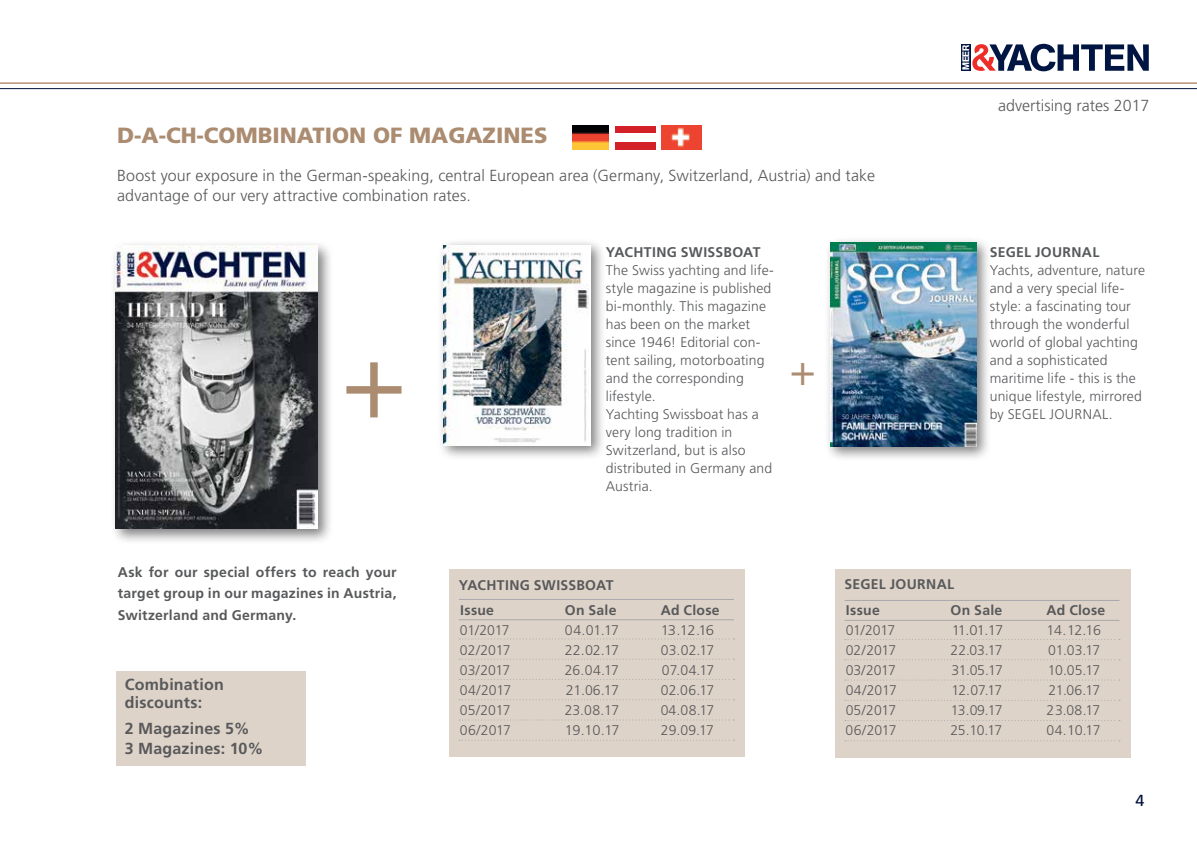
<style>
.page{position:relative;width:1197px;height:851px;background:#fff}
.page>*{position:absolute;margin:0;border:0;box-sizing:border-box;transform-origin:0 0}
.t1{font:300 108.6px "Frutiger";color:#ab8c71}
.t2{font:300 43.2px "Frutiger";color:#ab8c71}
.t3{font:900 22px "Frutiger";color:#ab8c71}
.t4{font:300 16px/20px "Frutiger";letter-spacing:.005em;color:#58595b}
.t5{font:700 16px/18px "Frutiger";letter-spacing:.015em;color:#58595b}
.t6{font:16px "Frutiger";color:#00113d}
.t7{font:300 14px/18px "Frutiger";letter-spacing:.01em;color:#58595b}
.t8{font:700 14px/21.6px "Frutiger";letter-spacing:.02em;color:#58595b;text-align:justify}
.t9{font:300 14px "Frutiger";letter-spacing:.01em;color:#58595b;scale:1.06 1}
.t10{font:300 14px "Frutiger";letter-spacing:.01em;color:#58595b;scale:1.04 1}
.t11{font:300 14px "Frutiger";letter-spacing:.01em;color:#58595b;scale:1.05 1}
.t12{font:500 9.4px "AG Book Pro";color:#fff}
</style>
<div class="page">
<hr style="left:0;top:82px;width:1196px;height:2px;background:#b59475">
<hr style="left:0;top:88px;width:1196px;height:1px;background:#00113d">
<svg style="left:972px;top:44px;width:176px;height:27px"></svg>
<div style="left:961px;top:44px;width:9px;height:27px;background:#001541"></div>
<div style="left:437px;top:238px;width:169px;height:223px;background:#000;opacity:.5"></div>
<img style="left:444px;top:245px;width:144px;height:200px">
<div style="left:823px;top:236px;width:168px;height:226px;background:#000;opacity:.5"></div>
<img style="left:830px;top:243px;width:146px;height:204px">
<div style="left:110px;top:240px;width:224px;height:305px;background:#000;opacity:.5"></div>
<img style="left:116px;top:245px;width:201px;height:283px">
<div style="left:116px;top:671px;width:189px;height:94px;background:#ded3c8"></div>
<img style="left:572px;top:126px;width:36px;height:23px">
<img style="left:661px;top:126px;width:40px;height:23px">
<div style="left:615px;top:126px;width:40px;height:23px;background:#d42128"></div>
<div style="left:613px;top:134px;width:46px;height:8px;background:#fff"></div>
<div style="left:449px;top:569px;width:295px;height:187px;background:#ded3c8"></div>
<hr style="left:459px;top:619px;width:274px;height:1px;background:#a7a9ac">
<hr style="left:459px;top:599px;width:274px;height:1px;background:#a7a9ac">
<svg style="left:459px;top:638px;width:275px;height:1px"></svg>
<svg style="left:459px;top:679px;width:275px;height:1px"></svg>
<svg style="left:459px;top:699px;width:275px;height:1px"></svg>
<svg style="left:459px;top:719px;width:275px;height:1px"></svg>
<div style="left:834px;top:568px;width:295px;height:189px;background:#ded3c8"></div>
<hr style="left:844px;top:619px;width:275px;height:1px;background:#a7a9ac">
<hr style="left:844px;top:600px;width:275px;height:1px;background:#a7a9ac">
<svg style="left:844px;top:639px;width:275px;height:1px"></svg>
<svg style="left:845px;top:679px;width:270px;height:1px"></svg>
<svg style="left:844px;top:659px;width:275px;height:1px"></svg>
<svg style="left:844px;top:720px;width:275px;height:1px"></svg>
<svg style="left:844px;top:740px;width:275px;height:1px"></svg>
<h3 class="t3" style="left:117px;top:122px;width:432px">D-A-CH-COMBINATION OF MAGAZINES</h3>
<p class="t4" style="left:117px;top:166px;width:759px">Boost your exposure in the German-speaking, central European area (Germany, Switzerland, Austria) and take advantage of our very attractive combination rates.</p>
<h1 class="t1" style="left:341px;top:318px;width:67px">+</h1>
<p class="t8" style="left:605px;top:241px;width:156px">YACHTING SWISSBOAT</p>
<p class="t7" style="left:605px;top:261px;width:170px">The Swiss yachting and life&shy;style magazine is published bi-monthly. This magazine has been on the market since 1946! Editorial con&shy;tent sailing, motorboating and the corresponding lifestyle.<br>Yachting Swissboat has a very long tradition in<br>Switzerland, but is also distributed in Germany and<br>Austria.</p>
<h2 class="t2" style="left:789px;top:345px;width:27px">+</h2>
<p class="t12" style="left:959px;top:70px;width:26px;rotate:-90deg">MEER</p>
<p class="t4" style="left:998px;top:95px;width:153px">advertising rates 2017</p>
<p class="t8" style="left:989px;top:241px;width:111px">SEGEL JOURNAL</p>
<p class="t7" style="left:989px;top:261px;width:157px">Yachts, adventure, nature and a very special life&shy;style: a fascinating tour through the wonderful world of global yachting and a sophisticated maritime life - this is the unique lifestyle, mirrored</p>
<p class="t7" style="left:989px;top:405px;width:124px">by SEGEL JOURNAL.</p>
<p class="t8" style="left:118px;top:560px;width:280px">Ask for our special offers to reach your target group in our magazines in Austria, Switzerland and Germany.</p>
<p class="t5" style="left:125px;top:675px;width:100px">Combination discounts:</p>
<p class="t5" style="left:125px;top:718px;width:140px;line-height:20px">2 Magazines 5%<br>3 Magazines: 10%</p>
<p class="t8" style="left:458px;top:574px;width:156px">YACHTING SWISSBOAT</p>
<p class="t8" style="left:460px;top:598px;width:35px">Issue</p>
<p class="t8" style="left:564px;top:598px;width:53px">On Sale</p>
<p class="t8" style="left:660px;top:598px;width:60px">Ad Close</p>
<p class="t7" style="left:460px;top:620px;width:51px">01/2017</p>
<p class="t7" style="left:564px;top:620px;width:56px">04.01.17</p>
<p class="t9" style="left:660px;top:621px;width:52px">13.12.16</p>
<p class="t7" style="left:460px;top:640px;width:52px">02/2017</p>
<p class="t7" style="left:564px;top:640px;width:56px">22.02.17</p>
<p class="t7" style="left:660px;top:640px;width:55px">03.02.17</p>
<p class="t7" style="left:460px;top:660px;width:52px">03/2017</p>
<p class="t7" style="left:564px;top:660px;width:55px">26.04.17</p>
<p class="t7" style="left:661px;top:660px;width:54px">07.04.17</p>
<p class="t7" style="left:460px;top:680px;width:53px">04/2017</p>
<p class="t7" style="left:566px;top:680px;width:55px">21.06.17</p>
<p class="t7" style="left:660px;top:680px;width:55px">02.06.17</p>
<p class="t7" style="left:460px;top:700px;width:52px">05/2017</p>
<p class="t7" style="left:564px;top:700px;width:56px">23.08.17</p>
<p class="t7" style="left:660px;top:700px;width:55px">04.08.17</p>
<p class="t7" style="left:460px;top:720px;width:53px">06/2017</p>
<p class="t10" style="left:564px;top:721px;width:54px">19.10.17</p>
<p class="t7" style="left:660px;top:720px;width:55px">29.09.17</p>
<p class="t8" style="left:844px;top:573px;width:111px">SEGEL JOURNAL</p>
<p class="t8" style="left:845px;top:599px;width:35px">Issue</p>
<p class="t8" style="left:950px;top:599px;width:53px">On Sale</p>
<p class="t8" style="left:1046px;top:599px;width:60px">Ad Close</p>
<p class="t7" style="left:845px;top:621px;width:51px">01/2017</p>
<p class="t11" style="left:951px;top:622px;width:51px">11.01.17</p>
<p class="t7" style="left:1046px;top:621px;width:56px">14.12.16</p>
<p class="t7" style="left:845px;top:641px;width:52px">02/2017</p>
<p class="t7" style="left:950px;top:641px;width:54px">22.03.17</p>
<p class="t7" style="left:1048px;top:641px;width:54px">01.03.17</p>
<p class="t7" style="left:845px;top:661px;width:52px">03/2017</p>
<p class="t7" style="left:951px;top:661px;width:53px">31.05.17</p>
<p class="t7" style="left:1047px;top:661px;width:54px">10.05.17</p>
<p class="t7" style="left:845px;top:681px;width:53px">04/2017</p>
<p class="t7" style="left:951px;top:681px;width:53px">12.07.17</p>
<p class="t7" style="left:1048px;top:681px;width:53px">21.06.17</p>
<p class="t7" style="left:845px;top:701px;width:52px">05/2017</p>
<p class="t7" style="left:950px;top:701px;width:53px">13.09.17</p>
<p class="t7" style="left:1046px;top:701px;width:55px">23.08.17</p>
<p class="t7" style="left:845px;top:721px;width:53px">06/2017</p>
<p class="t7" style="left:950px;top:721px;width:53px">25.10.17</p>
<p class="t7" style="left:1046px;top:721px;width:55px">04.10.17</p>
<p class="t6" style="left:1135px;top:790px;width:10px">4</p>
</div>
